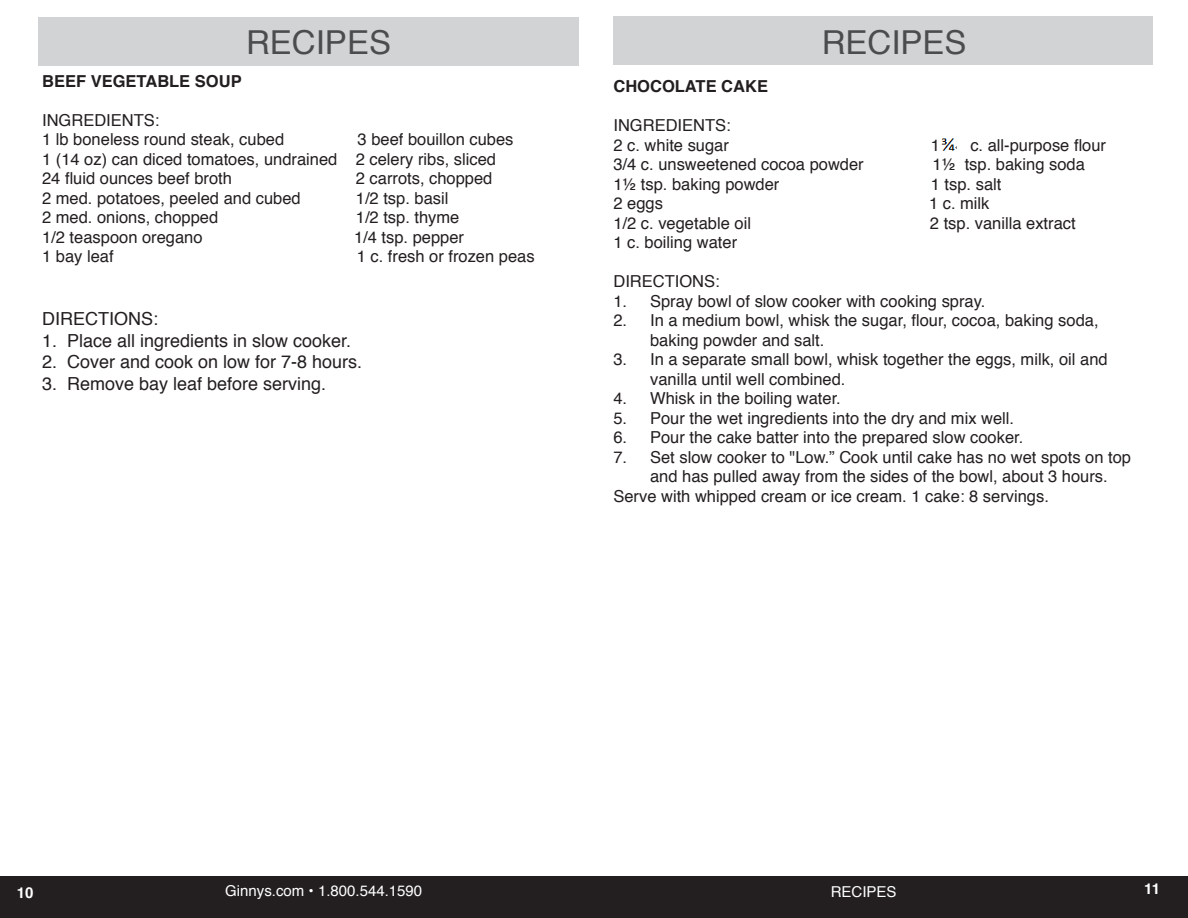
<style>
.page{position:relative;width:1188px;height:918px;background:#fff}
.page>*{position:absolute;margin:0;border:0;box-sizing:border-box;transform-origin:0 0}
.t1{font:33px "Helvetica";color:#4b4c4d}
.t2{font:18px "Helvetica";color:#231f20}
.t3{font:16.5px "Helvetica";color:#231f20}
.t4{font:700 16.5px "Helvetica";color:#231f20}
.t5{font:15px "Helvetica";color:#fff}
.t6{font:700 15px "Helvetica";color:#fff}
</style>
<div class="page">
<div style="left:0;top:876px;width:1188px;height:42px;background:#231f20"></div>
<img style="left:941px;top:138px;width:16px;height:13px">
<p class="t1" style="left:246px;top:17px;width:146px">RECIPES</p>
<p class="t1" style="left:822px;top:17px;width:146px">RECIPES</p>
<p class="t4" style="left:42px;top:68px;width:201px">BEEF VEGETABLE SOUP</p>
<p class="t3" style="left:42px;top:107px;width:119px">INGREDIENTS:</p>
<p class="t3" style="left:42px;top:127px;width:244px">1 lb boneless round steak, cubed</p>
<p class="t3" style="left:358px;top:127px;width:157px">3 beef bouillon cubes</p>
<p class="t3" style="left:42px;top:146px;width:455px">1 (14 oz) can diced tomatoes, undrained 2 celery ribs, sliced</p>
<p class="t3" style="left:42px;top:166px;width:191px">24 fluid ounces beef broth</p>
<p class="t3" style="left:356px;top:166px;width:138px">2 carrots, chopped</p>
<p class="t3" style="left:42px;top:185px;width:260px">2 med. potatoes, peeled and cubed</p>
<p class="t3" style="left:356px;top:185px;width:94px">1/2 tsp. basil</p>
<p class="t3" style="left:42px;top:205px;width:178px">2 med. onions, chopped</p>
<p class="t3" style="left:356px;top:205px;width:105px">1/2 tsp. thyme</p>
<p class="t3" style="left:42px;top:224px;width:162px">1/2 teaspoon oregano</p>
<p class="t3" style="left:354px;top:224px;width:112px">1/4 tsp. pepper</p>
<p class="t3" style="left:42px;top:244px;width:73px">1 bay leaf</p>
<p class="t3" style="left:357px;top:244px;width:179px">1 c. fresh or frozen peas</p>
<p class="t2" style="left:42px;top:305px;width:118px">DIRECTIONS:</p>
<p class="t2" style="left:42px;top:326px;width:311px">1. Place all ingredients in slow cooker.</p>
<p class="t2" style="left:42px;top:348px;width:322px">2. Cover and cook on low for 7-8 hours.</p>
<p class="t2" style="left:42px;top:370px;width:286px">3. Remove bay leaf before serving.</p>
<p class="t4" style="left:613px;top:73px;width:156px">CHOCOLATE CAKE</p>
<p class="t3" style="left:613px;top:113px;width:119px">INGREDIENTS:</p>
<p class="t3" style="left:613px;top:132px;width:117px">2 c. white sugar</p>
<p class="t3" style="left:931px;top:132px;width:11px">1</p>
<p class="t3" style="left:970px;top:132px;width:137px">c. all-purpose flour</p>
<p class="t3" style="left:613px;top:152px;width:252px">3/4 c. unsweetened cocoa powder</p>
<p class="t3" style="left:933px;top:152px;width:154px">1½ tsp. baking soda</p>
<p class="t3" style="left:613px;top:171px;width:168px">1½ tsp. baking powder</p>
<p class="t3" style="left:931px;top:171px;width:72px">1 tsp. salt</p>
<p class="t3" style="left:613px;top:191px;width:51px">2 eggs</p>
<p class="t3" style="left:929px;top:191px;width:62px">1 c. milk</p>
<p class="t3" style="left:613px;top:210px;width:139px">1/2 c. vegetable oil</p>
<p class="t3" style="left:930px;top:210px;width:147px">2 tsp. vanilla extract</p>
<p class="t3" style="left:613px;top:230px;width:125px">1 c. boiling water</p>
<p class="t3" style="left:613px;top:269px;width:108px">DIRECTIONS:</p>
<p class="t3" style="left:613px;top:288px;width:374px">1. Spray bowl of slow cooker with cooking spray.</p>
<p class="t3" style="left:613px;top:308px;width:487px">2. In a medium bowl, whisk the sugar, flour, cocoa, baking soda,</p>
<p class="t3" style="left:650px;top:327px;width:176px">baking powder and salt.</p>
<p class="t3" style="left:613px;top:347px;width:496px">3. In a separate small bowl, whisk together the eggs, milk, oil and</p>
<p class="t3" style="left:650px;top:366px;width:197px">vanilla until well combined.</p>
<p class="t3" style="left:613px;top:386px;width:229px">4. Whisk in the boiling water.</p>
<p class="t3" style="left:613px;top:405px;width:402px">5. Pour the wet ingredients into the dry and mix well.</p>
<p class="t3" style="left:613px;top:425px;width:411px">6. Pour the cake batter into the prepared slow cooker.</p>
<p class="t3" style="left:613px;top:444px;width:519px">7. Set slow cooker to "Low.” Cook until cake has no wet spots on top</p>
<p class="t3" style="left:650px;top:464px;width:459px">and has pulled away from the sides of the bowl, about 3 hours.</p>
<p class="t3" style="left:613px;top:483px;width:437px">Serve with whipped cream or ice cream. 1 cake: 8 servings.</p>
<p class="t6" style="left:17px;top:881px;width:18px">10</p>
<p class="t5" style="left:225px;top:880px;width:199px">Ginnys.com • 1.800.544.1590</p>
<p class="t5" style="left:831px;top:880px;width:67px">RECIPES</p>
<p class="t6" style="left:1144px;top:876px;width:17px">11</p>
</div>
